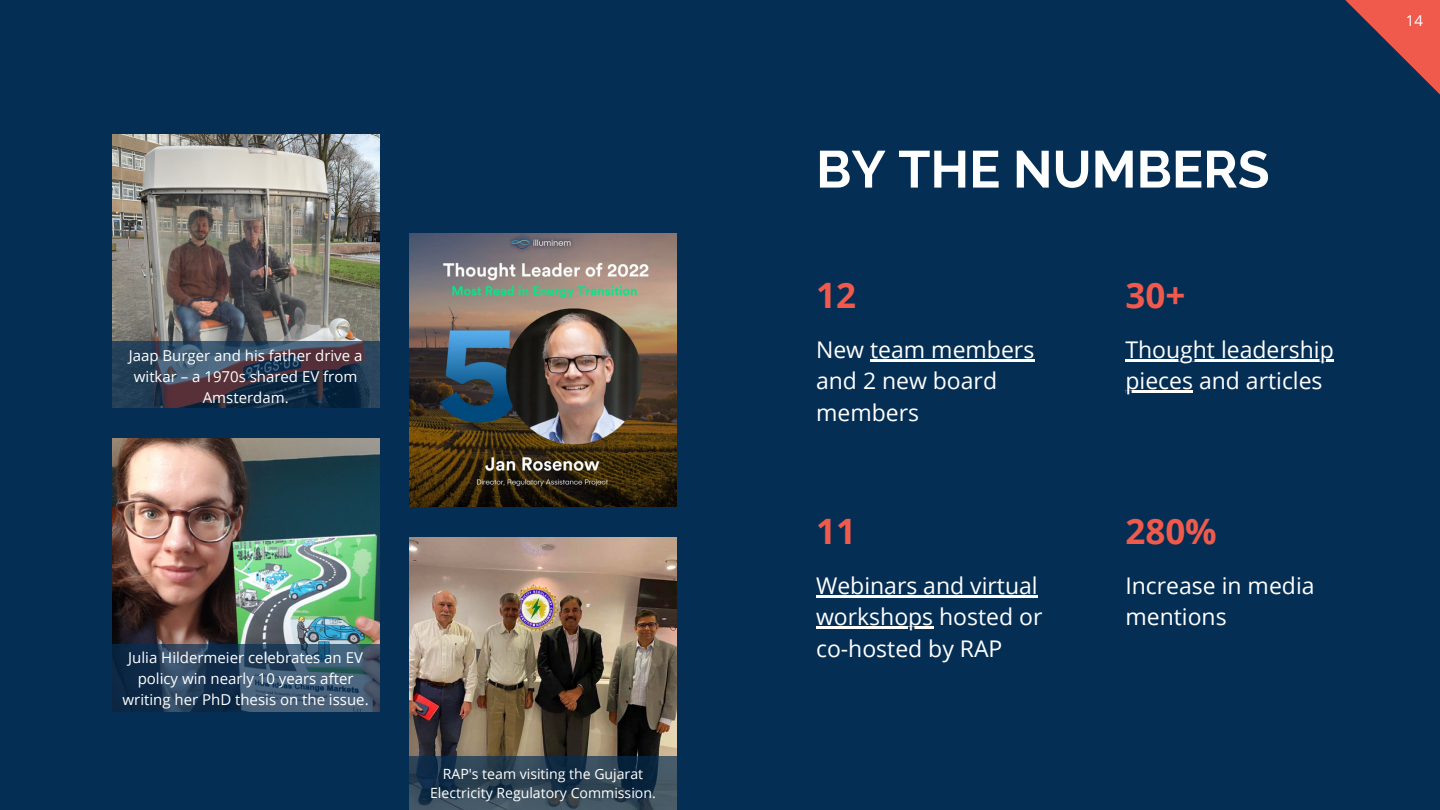
<style>
.page{position:relative;width:1440px;height:810px;background:#042e54}
.page>*{position:absolute;margin:0;border:0;box-sizing:border-box;transform-origin:0 0}
.t1{font:700 52px "Raleway";color:#fff}
.t2{font:700 35px "Open Sans";color:#ef5a4c}
.t3{font:23px/31.5px "Open Sans";color:#fff}
.t4{font:15px/21px "Open Sans";color:#fff;text-align:center}
.t5{font:14.1px/19.7px "Open Sans";color:#fff;text-align:center}
</style>
<div class="page">
<svg style="left:1345px;top:0;width:95px;height:95px"></svg>
<img style="left:112px;top:135px;width:267px;height:207px">
<img style="left:112px;top:439px;width:267px;height:205px">
<img style="left:409px;top:233px;width:267px;height:273px">
<img style="left:409px;top:537px;width:267px;height:220px">
<hr style="left:870px;top:359px;width:164px;height:2px;background:#fff">
<hr style="left:1125px;top:359px;width:209px;height:2px;background:#fff">
<hr style="left:1125px;top:391px;width:68px;height:2px;background:#fff">
<hr style="left:816px;top:595px;width:222px;height:3px;background:#fff">
<hr style="left:816px;top:627px;width:117px;height:2px;background:#fff">
<svg style="left:409px;top:757px;width:268px;height:53px;background:#2a4052"></svg>
<svg style="left:112px;top:644px;width:268px;height:68px"></svg>
<svg style="left:112px;top:342px;width:268px;height:66px;background:#2f3b50"></svg>
<p class="t4" style="left:129px;top:345px;width:235px">Jaap Burger and his father drive a witkar – a 1970s shared EV from<br>Amsterdam.</p>
<p class="t4" style="left:123px;top:647px;width:248px">Julia Hildermeier celebrates an EV policy win nearly 10 years after writing her PhD thesis on the issue.</p>
<p class="t5" style="left:430px;top:763px;width:227px">RAP's team visiting the Gujarat<br>Electricity Regulatory Commission.</p>
<h1 class="t1" style="left:816px;top:139px;width:455px">BY THE NUMBERS</h1>
<h2 class="t2" style="left:816px;top:270px;width:41px">12</h2>
<h3 class="t3" style="left:816px;top:333px;width:220px">New team members and 2 new board members</h3>
<h2 class="t2" style="left:816px;top:506px;width:41px">11</h2>
<h3 class="t3" style="left:816px;top:569px;width:228px">Webinars and virtual workshops hosted or co-hosted by RAP</h3>
<h2 class="t2" style="left:1125px;top:270px;width:61px">30+</h2>
<h3 class="t3" style="left:1125px;top:333px;width:210px">Thought leadership pieces and articles</h3>
<h2 class="t2" style="left:1125px;top:506px;width:93px">280%</h2>
<h3 class="t3" style="left:1125px;top:569px;width:191px">Increase in media mentions</h3>
<p class="t4" style="left:1406px;top:9px;width:19px">14</p>
</div>
